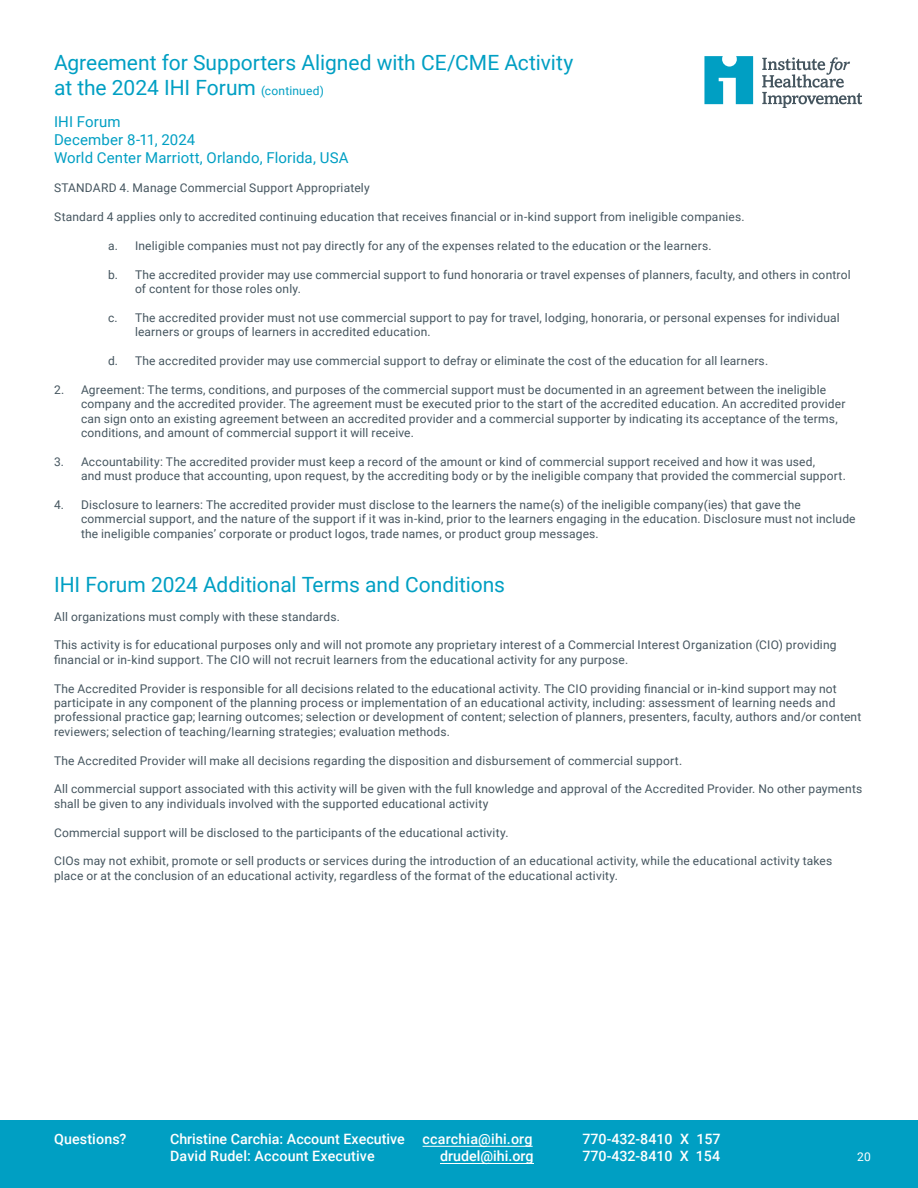
<style>
.page{position:relative;width:918px;height:1188px;background:#fff}
.page>*{position:absolute;margin:0;border:0;box-sizing:border-box;transform-origin:0 0}
.t1{font:21px/25.2px "Roboto";color:#009fc3}
.t2{font:15px "Roboto";letter-spacing:.01em;color:#009fc3}
.t3{font:500 14.25px/17.1px "Roboto";color:#fff}
.t4{font:12px/14.4px "Roboto";letter-spacing:.015em;color:#45555f}
.t5{font:12px "Roboto";color:#fff}
.s1{font-size:12px}
</style>
<div class="page">
<div style="left:0;top:1120px;width:918px;height:68px;background:#009fc3"></div>
<svg style="left:704px;top:56px;width:49px;height:48px"></svg>
<svg style="left:762px;top:57px;width:100px;height:51px"></svg>
<hr style="left:440px;top:1163px;width:94px;height:1px;background:#fff">
<hr style="left:423px;top:1146px;width:110px;height:1px;background:#fff">
<p class="t1" style="left:54px;top:49px;width:521px">Agreement for Supporters Aligned with CE/CME Activity at the 2024 IHI Forum <span class="s1">(continued)</span></p>
<p class="t2" style="left:54px;top:112px;width:68px">IHI Forum</p>
<p class="t2" style="left:54px;top:130px;width:143px">December 8-11, 2024</p>
<p class="t2" style="left:54px;top:148px;width:296px">World Center Marriott, Orlando, Florida, USA</p>
<p class="t4" style="left:54px;top:180px;width:317px">STANDARD 4. Manage Commercial Support Appropriately</p>
<p class="t4" style="left:54px;top:209px;width:692px">Standard 4 applies only to accredited continuing education that receives financial or in-kind support from ineligible companies.</p>
<p class="t4" style="left:108px;top:238px;width:605px">a. Ineligible companies must not pay directly for any of the expenses related to the education or the learners.</p>
<p class="t4" style="left:135px;top:267px;width:717px;text-indent:-27px">b. The accredited provider may use commercial support to fund honoraria or travel expenses of planners, faculty, and others in control of content for those roles only.</p>
<p class="t4" style="left:135px;top:310px;width:706px;text-indent:-27px">c. The accredited provider must not use commercial support to pay for travel, lodging, honoraria, or personal expenses for individual learners or groups of learners in accredited education.</p>
<p class="t4" style="left:108px;top:353px;width:662px">d. The accredited provider may use commercial support to defray or eliminate the cost of the education for all learners.</p>
<p class="t4" style="left:81px;top:382px;width:766px;text-indent:-27px">2. Agreement: The terms, conditions, and purposes of the commercial support must be documented in an agreement between the ineligible company and the accredited provider. The agreement must be executed prior to the start of the accredited education. An accredited provider can sign onto an existing agreement between an accredited provider and a commercial supporter by indicating its acceptance of the terms, conditions, and amount of commercial support it will receive.</p>
<p class="t4" style="left:81px;top:454px;width:766px;text-indent:-27px">3. Accountability: The accredited provider must keep a record of the amount or kind of commercial support received and how it was used,<br>and must produce that accounting, upon request, by the accrediting body or by the ineligible company that provided the commercial support.</p>
<p class="t4" style="left:81px;top:497px;width:776px;text-indent:-27px">4. Disclosure to learners: The accredited provider must disclose to the learners the name(s) of the ineligible company(ies) that gave the commercial support, and the nature of the support if it was in-kind, prior to the learners engaging in the education. Disclosure must not include the ineligible companies’ corporate or product logos, trade names, or product group messages.</p>
<p class="t1" style="left:54px;top:571px;width:453px">IHI Forum 2024 Additional Terms and Conditions</p>
<p class="t4" style="left:54px;top:609px;width:287px">All organizations must comply with these standards.</p>
<p class="t4" style="left:54px;top:637px;width:784px">This activity is for educational purposes only and will not promote any proprietary interest of a Commercial Interest Organization (CIO) providing financial or in-kind support. The CIO will not recruit learners from the educational activity for any purpose.</p>
<p class="t4" style="left:54px;top:681px;width:809px">The Accredited Provider is responsible for all decisions related to the educational activity. The CIO providing financial or in-kind support may not participate in any component of the planning process or implementation of an educational activity, including: assessment of learning needs and professional practice gap; learning outcomes; selection or development of content; selection of planners, presenters, faculty, authors and/or content reviewers; selection of teaching/learning strategies; evaluation methods.</p>
<p class="t4" style="left:54px;top:753px;width:630px">The Accredited Provider will make all decisions regarding the disposition and disbursement of commercial support.</p>
<p class="t4" style="left:54px;top:781px;width:810px">All commercial support associated with this activity will be given with the full knowledge and approval of the Accredited Provider. No other payments shall be given to any individuals involved with the supported educational activity</p>
<p class="t4" style="left:54px;top:825px;width:456px">Commercial support will be disclosed to the participants of the educational activity.</p>
<p class="t4" style="left:54px;top:853px;width:780px">CIOs may not exhibit, promote or sell products or services during the introduction of an educational activity, while the educational activity takes place or at the conclusion of an educational activity, regardless of the format of the educational activity.</p>
<p class="t3" style="left:54px;top:1130px;width:74px">Questions?</p>
<p class="t3" style="left:170px;top:1130px;width:364px">Christine Carchia: Account Executive ccarchia@ihi.org<br>David Rudel: Account Executive</p>
<p class="t3" style="left:440px;top:1147px;width:95px">drudel@ihi.org</p>
<p class="t3" style="left:582px;top:1130px;width:140px">770-432-8410 X 157<br>770-432-8410 X 154</p>
<p class="t5" style="left:857px;top:1148px;width:15px">20</p>
</div>
